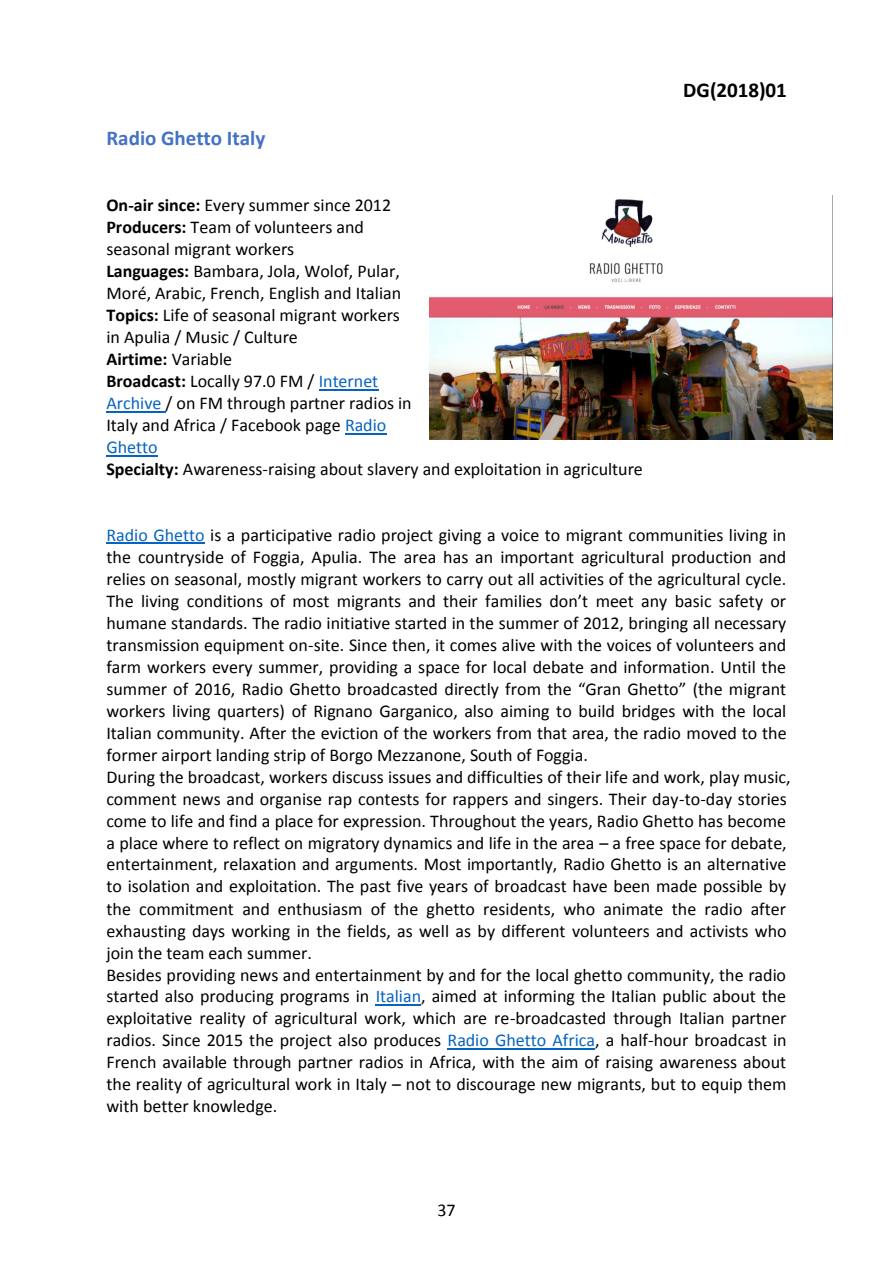
<style>
.page{position:relative;width:893px;height:1263px;background:#fff}
.page>*{position:absolute;margin:0;border:0;box-sizing:border-box;transform-origin:0 0}
.t1{font:700 21px "Calibri";color:#4472c4}
.t2{font:700 21px "Calibri";color:#000}
.t3{font:18px/22px "Calibri";color:#000}
.t4{font:700 18px "Calibri";color:#000}
.s1{font-weight:700}
.s2{font-weight:400}
.s3{color:#0563c1}
</style>
<div class="page">
<img style="left:430px;top:196px;width:403px;height:243px">
<hr style="left:319px;top:389px;width:59px;height:1px;background:#0563c1">
<hr style="left:106px;top:411px;width:60px;height:1px;background:#0563c1">
<hr style="left:345px;top:433px;width:42px;height:1px;background:#0563c1">
<hr style="left:106px;top:455px;width:52px;height:1px;background:#0563c1">
<hr style="left:106px;top:543px;width:99px;height:1px;background:#0563c1">
<hr style="left:376px;top:1004px;width:45px;height:2px;background:#0563c1">
<hr style="left:448px;top:1048px;width:147px;height:2px;background:#0563c1">
<p class="t1" style="left:106px;top:129px;width:160px">Radio Ghetto Italy</p>
<p class="t3" style="left:106px;top:196px;width:286px"><span class="s1">On-air since:</span> Every summer since 2012</p>
<p class="t3" style="left:106px;top:218px;width:259px"><span class="s1">Producers:</span> Team of volunteers and seasonal migrant workers</p>
<p class="t3" style="left:106px;top:261px;width:296px"><span class="s1">Languages:</span> Bambara, Jola, Wolof, Pular,<br>Moré, Arabic, French, English and Italian</p>
<p class="t3" style="left:106px;top:306px;width:295px"><span class="s1">Topics:</span> Life of seasonal migrant workers in Apulia / Music / Culture</p>
<p class="t4" style="left:106px;top:352px;width:127px">Airtime: <span class="s2">Variable</span></p>
<p class="t3" style="left:106px;top:372px;width:307px"><span class="s1">Broadcast:</span> Locally 97.0 FM / <span class="s3">Internet<br>Archive</span> / on FM through partner radios in<br>Italy and Africa / Facebook page <span class="s3">Radio<br>Ghetto</span></p>
<p class="t3" style="left:106px;top:459px;width:538px"><span class="s1">Specialty:</span> Awareness-raising about slavery and exploitation in agriculture</p>
<p class="t2" style="left:683px;top:81px;width:105px">DG(2018)01</p>
<p class="t3" style="left:106px;top:525px;width:682px;text-align:justify"><span class="s3">Radio Ghetto</span> is a participative radio project giving a voice to migrant communities living in the countryside of Foggia, Apulia. The area has an important agricultural production and relies on seasonal, mostly migrant workers to carry out all activities of the agricultural cycle.<br>The living conditions of most migrants and their families don’t meet any basic safety or humane standards. The radio initiative started in the summer of 2012, bringing all necessary transmission equipment on-site. Since then, it comes alive with the voices of volunteers and farm workers every summer, providing a space for local debate and information. Until the summer of 2016, Radio Ghetto broadcasted directly from the “Gran Ghetto” (the migrant workers living quarters) of Rignano Garganico, also aiming to build bridges with the local Italian community. After the eviction of the workers from that area, the radio moved to the former airport landing strip of Borgo Mezzanone, South of Foggia.</p>
<p class="t3" style="left:106px;top:767px;width:686px">During the broadcast, workers discuss issues and difficulties of their life and work, play music, comment news and organise rap contests for rappers and singers. Their day-to-day stories come to life and find a place for expression. Throughout the years, Radio Ghetto has become a place where to reflect on migratory dynamics and life in the area – a free space for debate, entertainment, relaxation and arguments. Most importantly, Radio Ghetto is an alternative to isolation and exploitation. The past five years of broadcast have been made possible by the commitment and enthusiasm of the ghetto residents, who animate the radio after exhausting days working in the fields, as well as by different volunteers and activists who join the team each summer.</p>
<p class="t3" style="left:106px;top:965px;width:682px;text-align:justify">Besides providing news and entertainment by and for the local ghetto community, the radio started also producing programs in <span class="s3">Italian</span>, aimed at informing the Italian public about the exploitative reality of agricultural work, which are re-broadcasted through Italian partner radios. Since 2015 the project also produces <span class="s3">Radio Ghetto Africa</span>, a half-hour broadcast in French available through partner radios in Africa, with the aim of raising awareness about the reality of agricultural work in Italy – not to discourage new migrants, but to equip them with better knowledge.</p>
<p class="t3" style="left:437px;top:1200px;width:20px">37</p>
</div>
